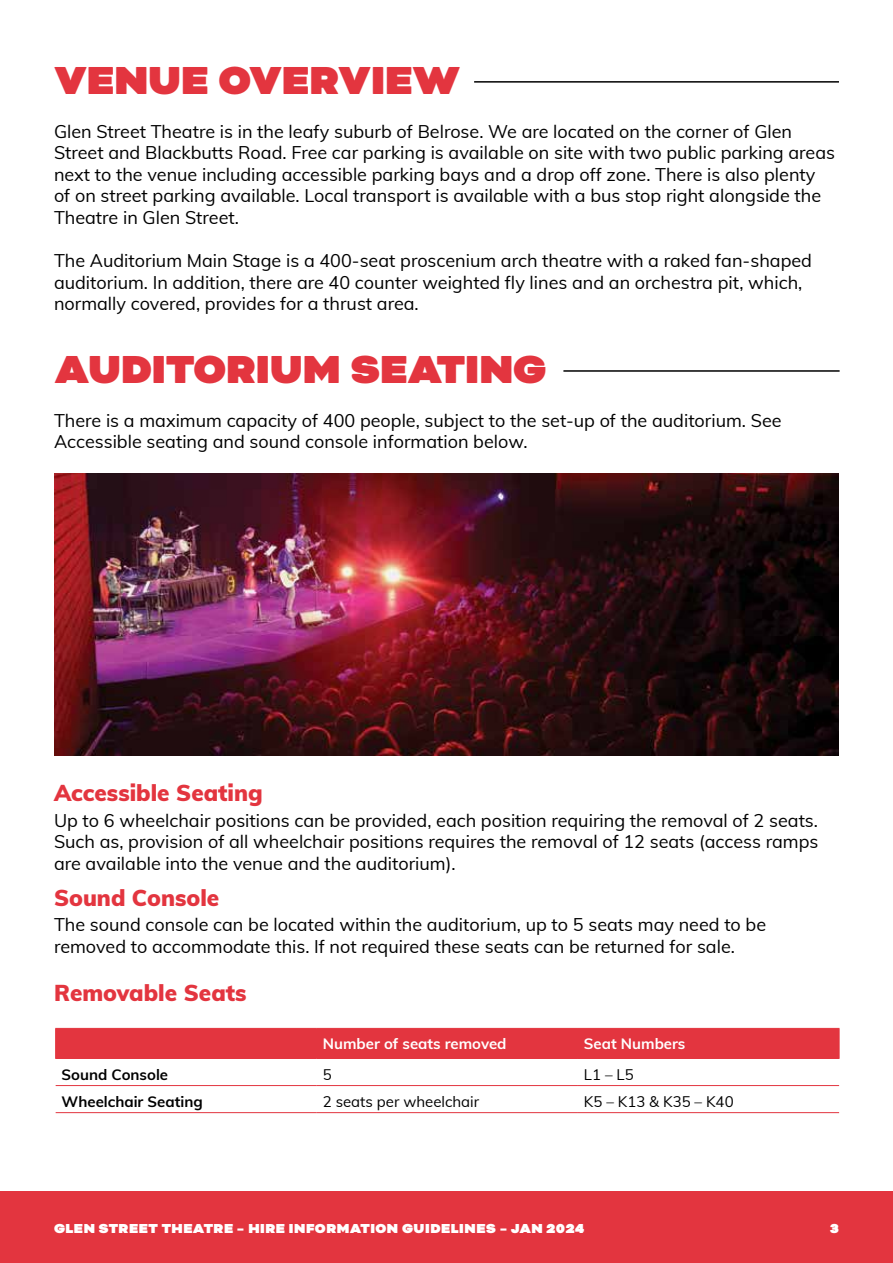
<style>
.page{position:relative;width:893px;height:1263px;background:#fff}
.page>*{position:absolute;margin:0;border:0;box-sizing:border-box;transform-origin:0 0}
.t1{font:900 45px "Bicyclette";color:#e3353f}
.t2{font:900 22.5px "Muli";color:#e3353f}
.t3{font:18px/21.6px "Muli";color:#000}
.t4{font:900 15px "Bicyclette";letter-spacing:.035em;color:#fff}
.t5{font:15px "Muli";color:#000}
.t6{font:700 15px "Muli";color:#fff}
.t7{font:700 15px "Muli";color:#000}
</style>
<div class="page">
<div style="left:0;top:1192px;width:893px;height:71px;background:#e3353f"></div>
<hr style="left:474px;top:81px;width:365px;height:2px;background:#000">
<hr style="left:563px;top:370px;width:277px;height:2px;background:#000">
<img style="left:54px;top:474px;width:785px;height:282px">
<div style="left:55px;top:1028px;width:785px;height:30px;background:#e3353f"></div>
<hr style="left:55px;top:1028px;width:262px;height:1px;background:#e3353f">
<hr style="left:317px;top:1028px;width:261px;height:1px;background:#e3353f">
<hr style="left:578px;top:1028px;width:261px;height:1px;background:#e3353f">
<hr style="left:55px;top:1058px;width:262px;height:1px;background:#e3353f">
<hr style="left:317px;top:1058px;width:261px;height:1px;background:#e3353f">
<hr style="left:578px;top:1058px;width:261px;height:1px;background:#e3353f">
<hr style="left:56px;top:1085px;width:261px;height:1px;background:#e3353f">
<hr style="left:317px;top:1085px;width:261px;height:1px;background:#e3353f">
<hr style="left:578px;top:1085px;width:261px;height:1px;background:#e3353f">
<hr style="left:56px;top:1112px;width:261px;height:1px;background:#e3353f">
<hr style="left:317px;top:1112px;width:261px;height:1px;background:#e3353f">
<hr style="left:578px;top:1112px;width:261px;height:1px;background:#e3353f">
<h1 class="t1" style="left:54px;top:53px;width:408px">VENUE OVERVIEW</h1>
<p class="t3" style="left:54px;top:119px;width:783px">Glen Street Theatre is in the leafy suburb of Belrose. We are located on the corner of Glen Street and Blackbutts Road. Free car parking is available on site with two public parking areas next to the venue including accessible parking bays and a drop off zone. There is also plenty of on street parking available. Local transport is available with a bus stop right alongside the Theatre in Glen Street.</p>
<p class="t3" style="left:54px;top:249px;width:759px">The Auditorium Main Stage is a 400-seat proscenium arch theatre with a raked fan-shaped auditorium. In addition, there are 40 counter weighted fly lines and an orchestra pit, which, normally covered, provides for a thrust area.</p>
<h1 class="t1" style="left:55px;top:342px;width:493px">AUDITORIUM SEATING</h1>
<p class="t3" style="left:54px;top:408px;width:729px">There is a maximum capacity of 400 people, subject to the set-up of the auditorium. See<br>Accessible seating and sound console information below.</p>
<p class="t2" style="left:54px;top:776px;width:210px">Accessible Seating</p>
<p class="t3" style="left:54px;top:809px;width:766px;text-align:justify">Up to 6 wheelchair positions can be provided, each position requiring the removal of 2 seats.<br>Such as, provision of all wheelchair positions requires the removal of 12 seats (access ramps are available into the venue and the auditorium).</p>
<p class="t2" style="left:54px;top:881px;width:167px">Sound Console</p>
<p class="t3" style="left:54px;top:913px;width:714px">The sound console can be located within the auditorium, up to 5 seats may need to be removed to accommodate this. If not required these seats can be returned for sale.</p>
<p class="t2" style="left:54px;top:976px;width:194px">Removable Seats</p>
<p class="t6" style="left:323px;top:1033px;width:185px">Number of seats removed</p>
<p class="t6" style="left:584px;top:1033px;width:103px">Seat Numbers</p>
<p class="t7" style="left:62px;top:1063px;width:108px">Sound Console</p>
<p class="t5" style="left:323px;top:1063px;width:10px">5</p>
<p class="t5" style="left:584px;top:1063px;width:51px">L1 – L5</p>
<p class="t7" style="left:62px;top:1090px;width:143px">Wheelchair Seating</p>
<p class="t5" style="left:323px;top:1090px;width:158px">2 seats per wheelchair</p>
<p class="t5" style="left:584px;top:1090px;width:151px">K5 – K13 &amp; K35 – K40</p>
<p class="t4" style="left:54px;top:1219px;width:532px">GLEN STREET THEATRE – HIRE INFORMATION GUIDELINES – JAN 2024</p>
<p class="t4" style="left:830px;top:1220px;width:10px">3</p>
</div>
